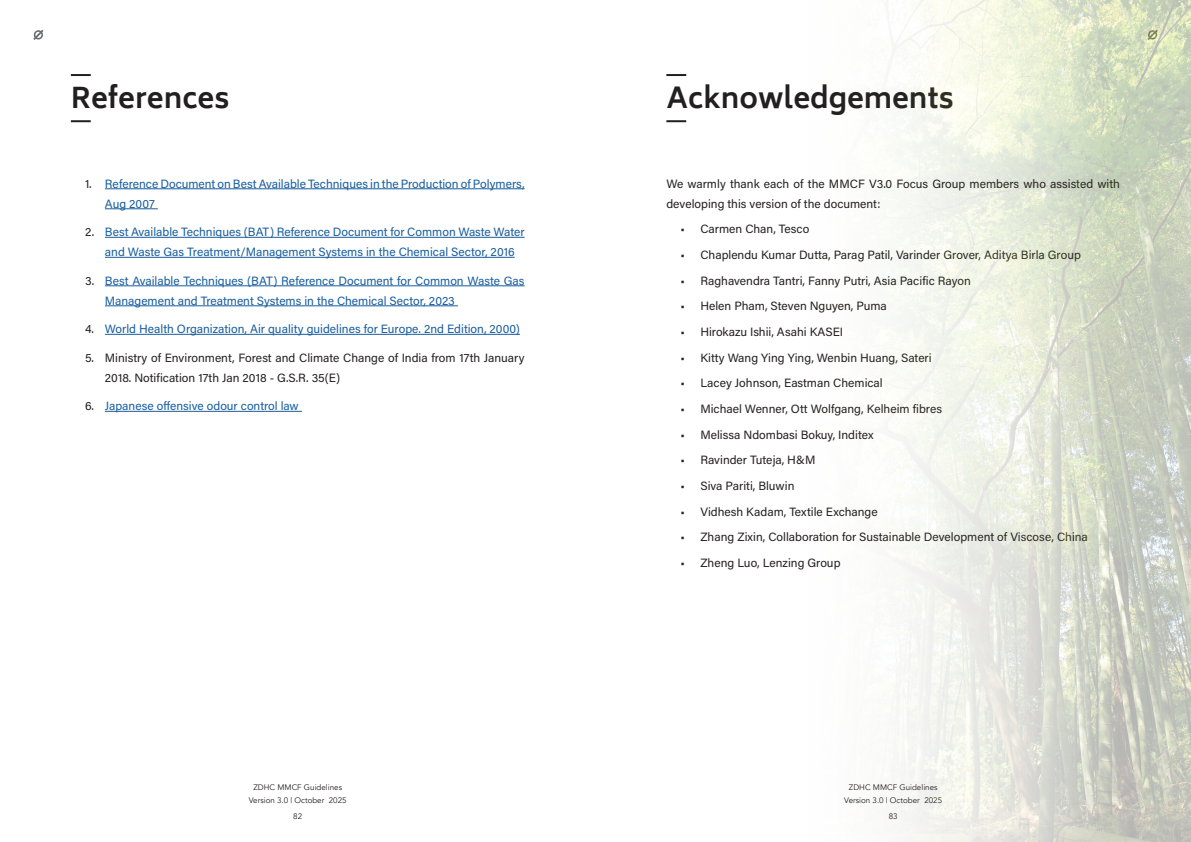
<style>
.page{position:relative;width:1191px;height:842px;background:#fff}
.page>*{position:absolute;margin:0;border:0;box-sizing:border-box;transform-origin:0 0}
.t1{font:700 28px "Biryani";color:#231f20}
.t2{font:12px/20px "Acumin Pro";color:#231f20}
.t3{font:12px/20px "Acumin Pro";color:#175d9e}
.t4{font:8px/12.4px "Avenir";color:#231f20;text-align:center}
.s1{color:#231f20}
</style>
<div class="page">
<svg style="left:33px;top:30px;width:11px;height:10px"></svg>
<hr style="left:71px;top:120px;width:20px;height:2px;background:#231f20">
<hr style="left:71px;top:74px;width:20px;height:2px;background:#231f20">
<hr style="left:105px;top:188px;width:419px;height:1px;background:#175d9e">
<hr style="left:105px;top:208px;width:53px;height:1px;background:#175d9e">
<hr style="left:105px;top:237px;width:419px;height:1px;background:#175d9e">
<hr style="left:105px;top:257px;width:410px;height:1px;background:#175d9e">
<hr style="left:105px;top:285px;width:419px;height:1px;background:#175d9e">
<hr style="left:105px;top:305px;width:353px;height:1px;background:#175d9e">
<hr style="left:105px;top:334px;width:415px;height:1px;background:#175d9e">
<hr style="left:105px;top:411px;width:197px;height:1px;background:#175d9e">
<hr style="left:666px;top:120px;width:20px;height:2px;background:#231f20">
<hr style="left:666px;top:74px;width:20px;height:2px;background:#231f20">
<img style="left:897px;top:0;width:294px;height:842px">
<h1 class="t1" style="left:71px;top:82px;width:160px">References</h1>
<p class="t3" style="left:105px;top:173px;width:421px;text-indent:-20px"><span class="s1">1.</span> Reference Document on Best Available Techniques in the Production of Polymers,<br>Aug 2007</p>
<p class="t3" style="left:105px;top:221px;width:421px;text-indent:-20px"><span class="s1">2.</span> Best Available Techniques (BAT) Reference Document for Common Waste Water and Waste Gas Treatment/Management Systems in the Chemical Sector, 2016</p>
<p class="t3" style="left:105px;top:270px;width:421px;text-indent:-20px"><span class="s1">3.</span> Best Available Techniques (BAT) Reference Document for Common Waste Gas<br>Management and Treatment Systems in the Chemical Sector, 2023</p>
<p class="t3" style="left:85px;top:318px;width:436px"><span class="s1">4.</span> World Health Organization, Air quality guidelines for Europe. 2nd Edition, 2000)</p>
<p class="t2" style="left:105px;top:347px;width:421px;text-indent:-20px">5. Ministry of Environment, Forest and Climate Change of India from 17th January<br>2018. Notification 17th Jan 2018 - G.S.R. 35(E)</p>
<p class="t3" style="left:85px;top:395px;width:215px"><span class="s1">6.</span> Japanese offensive odour control law</p>
<h1 class="t1" style="left:666px;top:82px;width:289px">Acknowledgements</h1>
<p class="t2" style="left:666px;top:173px;width:455px">We warmly thank each of the MMCF V3.0 Focus Group members who assisted with developing this version of the document:</p>
<p class="t2" style="left:680px;top:219px;width:130px">• Carmen Chan, Tesco</p>
<p class="t2" style="left:680px;top:244px;width:402px">• Chaplendu Kumar Dutta, Parag Patil, Varinder Grover, Aditya Birla Group</p>
<p class="t2" style="left:680px;top:270px;width:292px">• Raghavendra Tantri, Fanny Putri, Asia Pacific Rayon</p>
<p class="t2" style="left:680px;top:296px;width:208px">• Helen Pham, Steven Nguyen, Puma</p>
<p class="t2" style="left:680px;top:321px;width:164px">• Hirokazu Ishii, Asahi KASEI</p>
<p class="t2" style="left:680px;top:347px;width:252px">• Kitty Wang Ying Ying, Wenbin Huang, Sateri</p>
<p class="t2" style="left:680px;top:373px;width:204px">• Lacey Johnson, Eastman Chemical</p>
<p class="t2" style="left:680px;top:398px;width:263px">• Michael Wenner, Ott Wolfgang, Kelheim fibres</p>
<p class="t2" style="left:680px;top:424px;width:194px">• Melissa Ndombasi Bokuy, Inditex</p>
<p class="t2" style="left:680px;top:450px;width:136px">• Ravinder Tuteja, H&amp;M</p>
<p class="t2" style="left:680px;top:475px;width:115px">• Siva Pariti, Bluwin</p>
<p class="t2" style="left:680px;top:501px;width:199px">• Vidhesh Kadam, Textile Exchange</p>
<p class="t2" style="left:680px;top:527px;width:409px">• Zhang Zixin, Collaboration for Sustainable Development of Viscose, China</p>
<p class="t2" style="left:680px;top:552px;width:161px">• Zheng Luo, Lenzing Group</p>
<p class="t4" style="left:249px;top:781px;width:99px">ZDHC MMCF Guidelines<br>Version 3.0 | October 2025</p>
<p class="t4" style="left:844px;top:781px;width:99px">ZDHC MMCF Guidelines<br>Version 3.0 | October 2025</p>
<p class="t4" style="left:293px;top:810px;width:10px">82</p>
<p class="t4" style="left:888px;top:810px;width:10px">83</p>
</div>
